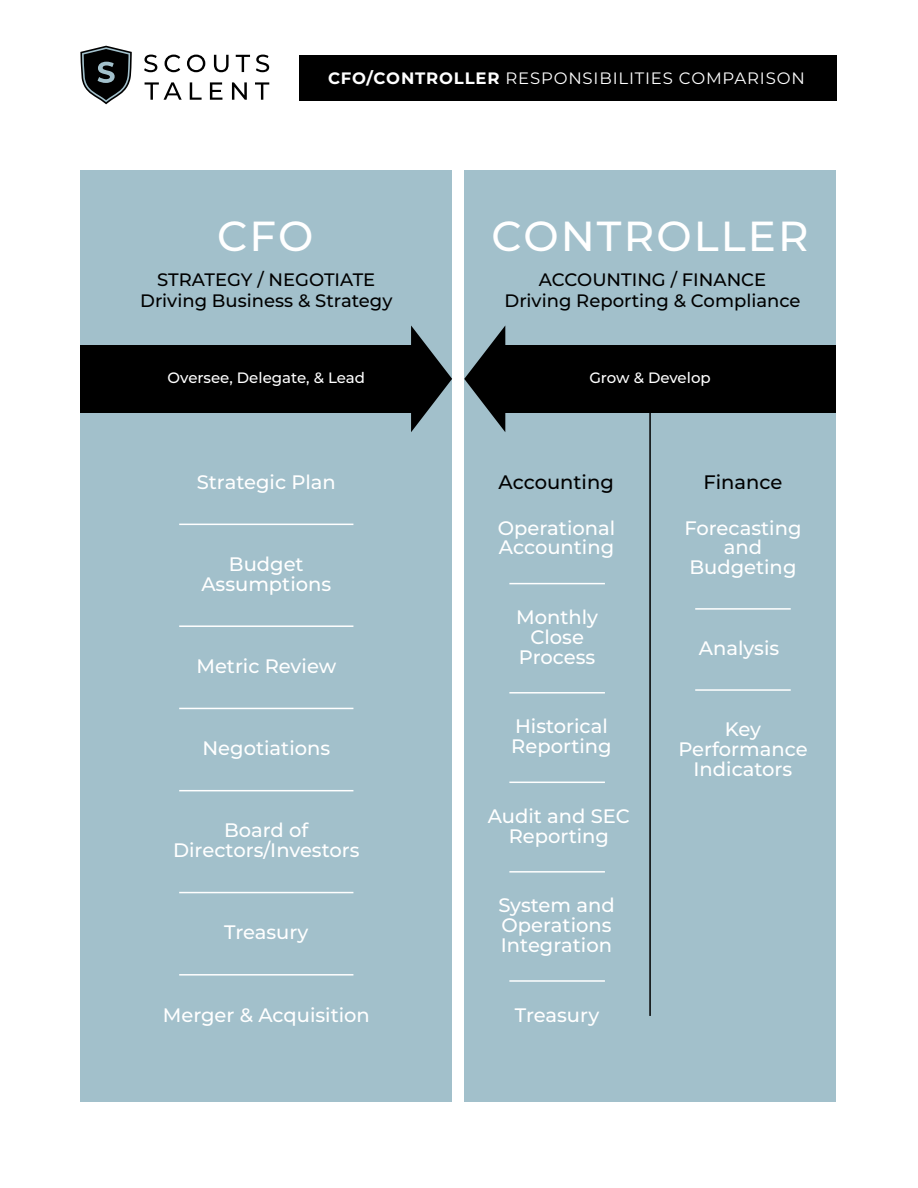
<style>
.page{position:relative;width:918px;height:1188px;background:#fff}
.page>*{position:absolute;margin:0;border:0;box-sizing:border-box;transform-origin:0 0}
.t1{font:500 42px "Montserrat";letter-spacing:.05em;color:#fff}
.t2{font:500 19.5px/19.6px "Montserrat";color:#fff;text-align:center}
.t3{font:500 19.5px "Montserrat";color:#000}
.t4{font:500 18px/21.6px "Montserrat";color:#000;text-align:center}
.t5{font:16.5px "Montserrat";letter-spacing:.05em;color:#fff}
.t6{font:500 15px "Montserrat";color:#fff}
.s1{font-weight:700}
</style>
<div class="page">
<div style="left:299px;top:55px;width:537px;height:45px;background:#000"></div>
<div style="left:81px;top:171px;width:371px;height:931px;background:#a2c0cb"></div>
<div style="left:81px;top:345px;width:338px;height:68px;background:#000"></div>
<svg style="left:411px;top:325px;width:41px;height:107px"></svg>
<hr style="left:179px;top:524px;width:174px;height:1px;background:#fff">
<hr style="left:179px;top:625px;width:174px;height:2px;background:#fff">
<hr style="left:179px;top:708px;width:174px;height:1px;background:#fff">
<hr style="left:179px;top:790px;width:174px;height:1px;background:#fff">
<hr style="left:179px;top:892px;width:174px;height:1px;background:#fff">
<hr style="left:179px;top:974px;width:174px;height:2px;background:#fff">
<div style="left:464px;top:171px;width:372px;height:931px;background:#a2c0cb"></div>
<hr style="left:649px;top:404px;width:2px;height:612px;background:#000">
<div style="left:505px;top:345px;width:331px;height:68px;background:#000"></div>
<svg style="left:464px;top:326px;width:41px;height:106px"></svg>
<hr style="left:509px;top:583px;width:96px;height:1px;background:#fff">
<hr style="left:509px;top:692px;width:96px;height:2px;background:#fff">
<hr style="left:509px;top:782px;width:96px;height:1px;background:#fff">
<hr style="left:509px;top:871px;width:96px;height:2px;background:#fff">
<hr style="left:695px;top:608px;width:96px;height:2px;background:#fff">
<hr style="left:695px;top:689px;width:96px;height:2px;background:#fff">
<hr style="left:509px;top:980px;width:96px;height:2px;background:#fff">
<svg style="left:80px;top:46px;width:52px;height:58px"></svg>
<svg style="left:144px;top:55px;width:13px;height:17px"></svg>
<svg style="left:165px;top:55px;width:15px;height:17px"></svg>
<svg style="left:187px;top:55px;width:18px;height:17px"></svg>
<svg style="left:214px;top:55px;width:15px;height:17px"></svg>
<svg style="left:236px;top:55px;width:14px;height:17px"></svg>
<svg style="left:256px;top:55px;width:13px;height:17px"></svg>
<svg style="left:145px;top:82px;width:37px;height:18px"></svg>
<svg style="left:190px;top:82px;width:12px;height:18px"></svg>
<svg style="left:210px;top:82px;width:12px;height:18px"></svg>
<svg style="left:232px;top:82px;width:15px;height:18px"></svg>
<svg style="left:255px;top:82px;width:14px;height:18px"></svg>
<p class="t5" style="left:328px;top:71px;width:478px"><span class="s1">CFO/CONTROLLER</span> RESPONSIBILITIES COMPARISON</p>
<h1 class="t1" style="left:217px;top:215px;width:98px">CFO</h1>
<h1 class="t1" style="left:492px;top:215px;width:319px">CONTROLLER</h1>
<p class="t4" style="left:140px;top:269px;width:254px">STRATEGY / NEGOTIATE<br>Driving Business &amp; Strategy</p>
<p class="t6" style="left:168px;top:371px;width:199px">Oversee, Delegate, &amp; Lead</p>
<p class="t2" style="left:197px;top:473px;width:141px">Strategic Plan</p>
<p class="t2" style="left:201px;top:555px;width:131px">Budget<br>Assumptions</p>
<p class="t2" style="left:196px;top:657px;width:141px">Metric Review</p>
<p class="t2" style="left:202px;top:739px;width:129px">Negotiations</p>
<p class="t2" style="left:173px;top:821px;width:188px">Board of<br>Directors/Investors</p>
<p class="t2" style="left:224px;top:923px;width:86px">Treasury</p>
<p class="t2" style="left:163px;top:1006px;width:209px">Merger &amp; Acquisition</p>
<p class="t4" style="left:504px;top:269px;width:298px">ACCOUNTING / FINANCE<br>Driving Reporting &amp; Compliance</p>
<p class="t6" style="left:589px;top:371px;width:123px">Grow &amp; Develop</p>
<p class="t3" style="left:499px;top:472px;width:117px">Accounting</p>
<p class="t3" style="left:704px;top:472px;width:80px">Finance</p>
<p class="t2" style="left:498px;top:519px;width:119px;text-align:left">Operational<br>Accounting</p>
<p class="t2" style="left:684px;top:519px;width:119px">Forecasting and<br>Budgeting</p>
<p class="t2" style="left:516px;top:608px;width:83px">Monthly<br>Close<br>Process</p>
<p class="t2" style="left:511px;top:717px;width:102px;text-align:left">Historical<br>Reporting</p>
<p class="t2" style="left:488px;top:807px;width:144px">Audit and SEC<br>Reporting</p>
<p class="t2" style="left:498px;top:896px;width:118px;text-align:left">System and<br>Operations<br>Integration</p>
<p class="t2" style="left:515px;top:1006px;width:86px">Treasury</p>
<p class="t2" style="left:699px;top:639px;width:82px">Analysis</p>
<p class="t2" style="left:678px;top:720px;width:131px">Key<br>Performance<br>Indicators</p>
</div>
